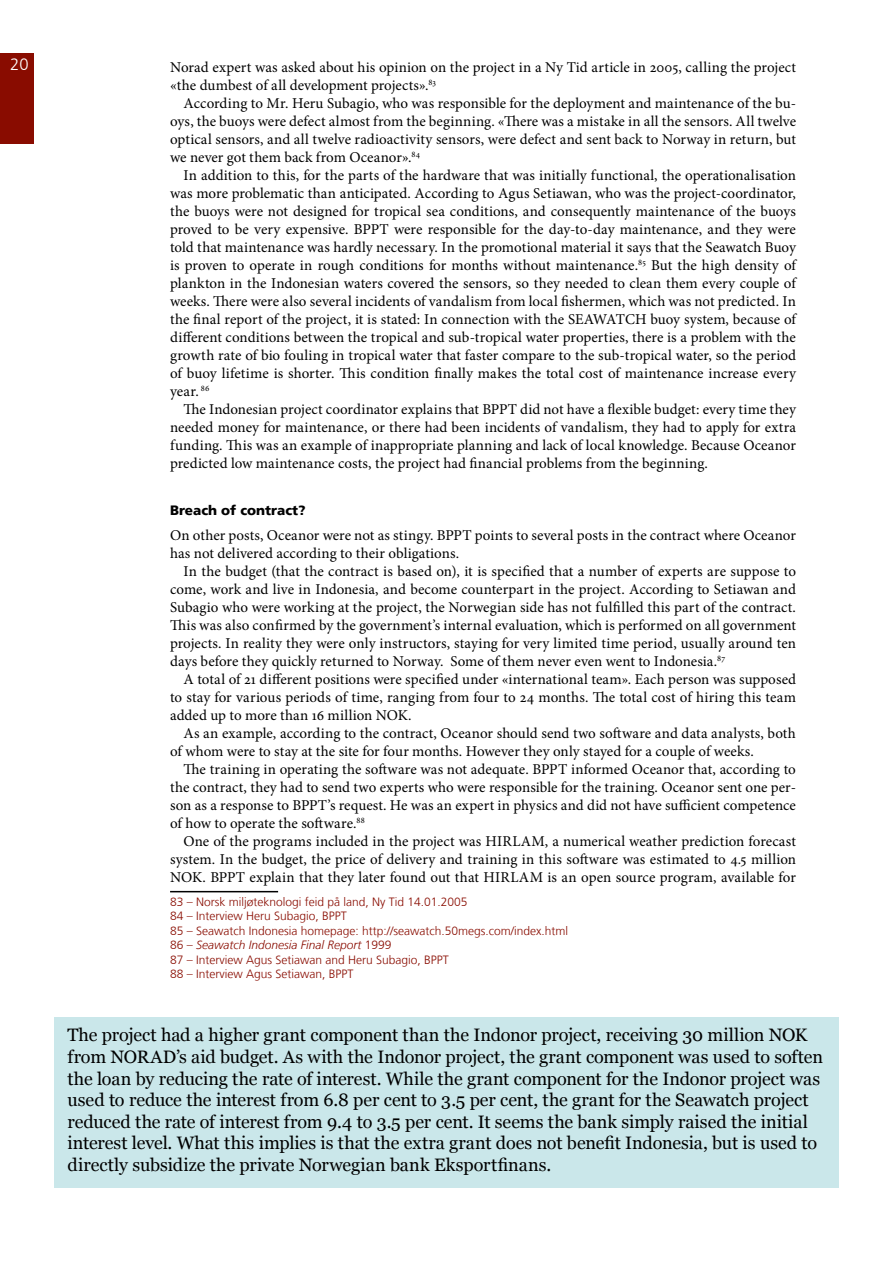
<style>
.page{position:relative;width:893px;height:1263px;background:#fff}
.page>*{position:absolute;margin:0;border:0;box-sizing:border-box;transform-origin:0 0}
.t1{font:18px/21.6px "Georgia";letter-spacing:-.005em;color:#000}
.t2{font:300 16.5px "Frutiger LT";color:#fff}
.t3{font:15px/18px "Minion Pro";letter-spacing:.005em;color:#000;text-align:justify}
.t4{font:900 13.5px "Frutiger LT";color:#000}
.t5{font:300 12px/14.4px "Frutiger LT";color:#890c00}
.s1{font-style:italic}
</style>
<div class="page">
<div style="left:0;top:53px;width:33px;height:91px;background:#890c00"></div>
<hr style="left:170px;top:891px;width:108px;height:1px;background:#000">
<div style="left:54px;top:1017px;width:785px;height:171px;background:#cae7ea"></div>
<p class="t2" style="left:10px;top:55px;width:20px">20</p>
<p class="t3" style="left:170px;top:58px;width:627px">Norad expert was asked about his opinion on the project in a Ny Tid article in 2005, calling the project «the dumbest of all development projects».<sup>83</sup></p>
<p class="t3" style="left:170px;top:94px;width:627px;text-indent:13px">According to Mr. Heru Subagio, who was responsible for the deployment and maintenance of the bu&shy;oys, the buoys were defect almost from the beginning. «There was a mistake in all the sensors. All twelve optical sensors, and all twelve radioactivity sensors, were defect and sent back to Norway in return, but we never got them back from Oceanor».<sup>84</sup></p>
<p class="t3" style="left:170px;top:166px;width:627px;text-indent:14px">In addition to this, for the parts of the hardware that was initially functional, the operationalisation was more problematic than anticipated. According to Agus Setiawan, who was the project-coordinator, the buoys were not designed for tropical sea conditions, and consequently maintenance of the buoys proved to be very expensive. BPPT were responsible for the day-to-day maintenance, and they were told that maintenance was hardly necessary. In the promotional material it says that the Seawatch Buoy is proven to operate in rough conditions for months without maintenance.<sup>85</sup> But the high density of plankton in the Indonesian waters covered the sensors, so they needed to clean them every couple of weeks. There were also several incidents of vandalism from local fishermen, which was not predicted. In the final report of the project, it is stated: In connection with the SEAWATCH buoy system, because of different conditions between the tropical and sub-tropical water properties, there is a problem with the growth rate of bio fouling in tropical water that faster compare to the sub-tropical water, so the period of buoy lifetime is shorter. This condition finally makes the total cost of maintenance increase every year. <sup>86</sup></p>
<p class="t3" style="left:170px;top:400px;width:627px;text-indent:14px">The Indonesian project coordinator explains that BPPT did not have a flexible budget: every time they needed money for maintenance, or there had been incidents of vandalism, they had to apply for extra funding. This was an example of inappropriate planning and lack of local knowledge. Because Oceanor predicted low maintenance costs, the project had financial problems from the beginning.</p>
<p class="t4" style="left:170px;top:502px;width:137px">Breach of contract?</p>
<p class="t3" style="left:170px;top:526px;width:627px">On other posts, Oceanor were not as stingy. BPPT points to several posts in the contract where Oceanor has not delivered according to their obligations.</p>
<p class="t3" style="left:170px;top:562px;width:627px;text-indent:14px">In the budget (that the contract is based on), it is specified that a number of experts are suppose to come, work and live in Indonesia, and become counterpart in the project. According to Setiawan and Subagio who were working at the project, the Norwegian side has not fulfilled this part of the contract.<br>This was also confirmed by the government’s internal evaluation, which is performed on all government projects. In reality they were only instructors, staying for very limited time period, usually around ten days before they quickly returned to Norway. Some of them never even went to Indonesia.<sup>87</sup></p>
<p class="t3" style="left:170px;top:670px;width:627px;text-indent:14px">A total of 21 different positions were specified under «international team». Each person was supposed to stay for various periods of time, ranging from four to 24 months. The total cost of hiring this team added up to more than 16 million NOK.</p>
<p class="t3" style="left:170px;top:724px;width:627px;text-indent:14px">As an example, according to the contract, Oceanor should send two software and data analysts, both of whom were to stay at the site for four months. However they only stayed for a couple of weeks.</p>
<p class="t3" style="left:170px;top:760px;width:627px;text-indent:14px">The training in operating the software was not adequate. BPPT informed Oceanor that, according to the contract, they had to send two experts who were responsible for the training. Oceanor sent one per&shy;son as a response to BPPT’s request. He was an expert in physics and did not have sufficient competence of how to operate the software.<sup>88</sup></p>
<p class="t3" style="left:170px;top:832px;width:627px;text-indent:14px">One of the programs included in the project was HIRLAM, a numerical weather prediction forecast system. In the budget, the price of delivery and training in this software was estimated to 4.5 million NOK. BPPT explain that they later found out that HIRLAM is an open source program, available for</p>
<p class="t5" style="left:170px;top:895px;width:400px">83 – Norsk miljøteknologi feid på land, Ny Tid 14.01.2005<br>84 – Interview Heru Subagio, BPPT<br>85 – Seawatch Indonesia homepage: http://seawatch.50megs.com/index.html 86 – <span class="s1">Seawatch Indonesia Final Report</span> 1999<br>87 – Interview Agus Setiawan and Heru Subagio, BPPT<br>88 – Interview Agus Setiawan, BPPT</p>
<p class="t1" style="left:67px;top:1025px;width:757px">The project had a higher grant component than the Indonor project, receiving 30 million NOK from NORAD’s aid budget. As with the Indonor project, the grant component was used to soften the loan by reducing the rate of interest. While the grant component for the Indonor project was used to reduce the interest from 6.8 per cent to 3.5 per cent, the grant for the Seawatch project reduced the rate of interest from 9.4 to 3.5 per cent. It seems the bank simply raised the initial interest level. What this implies is that the extra grant does not benefit Indonesia, but is used to directly subsidize the private Norwegian bank Eksportfinans.</p>
</div>
